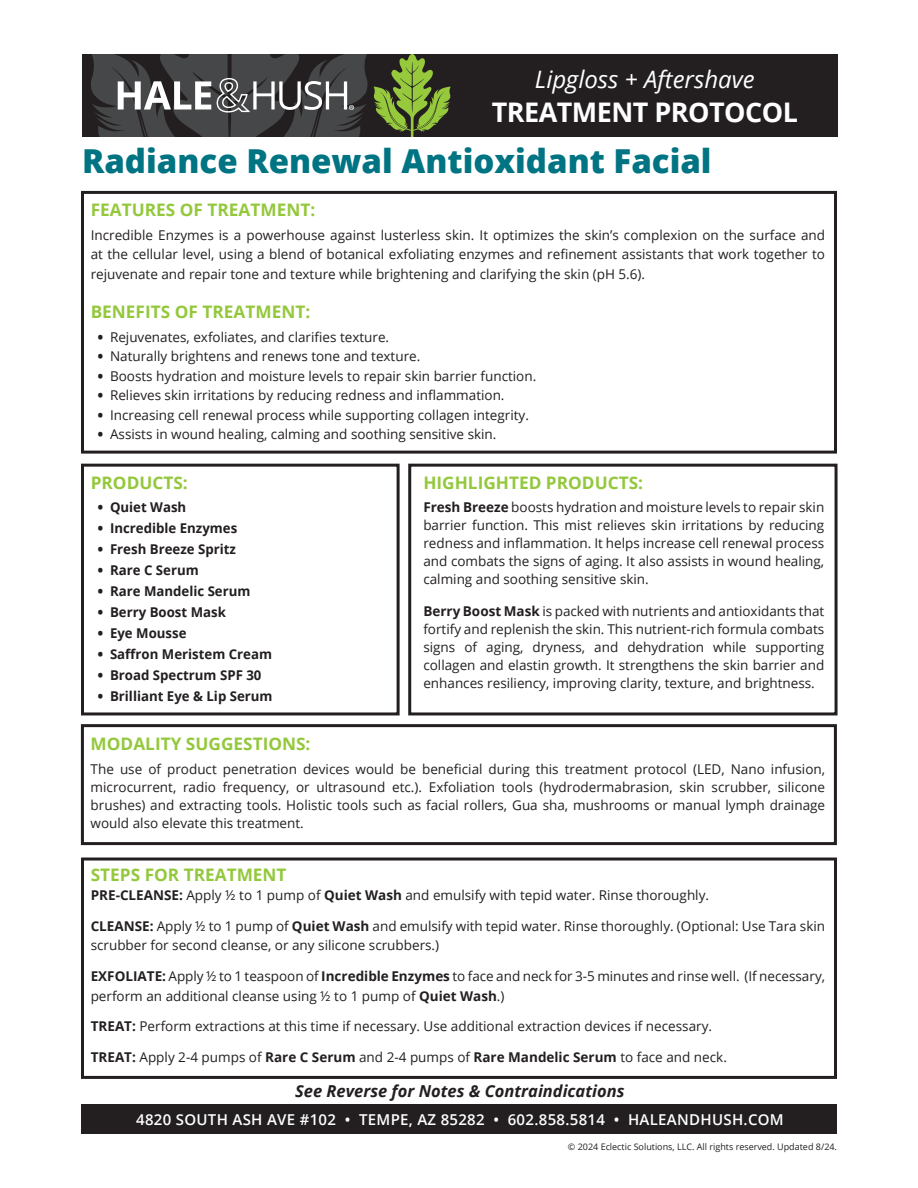
<style>
.page{position:relative;width:918px;height:1188px;background:#fff}
.page>*{position:absolute;margin:0;border:0;box-sizing:border-box;transform-origin:0 0}
.t1{font:800 33px "Open Sans";color:#007482}
.t2{font:700 27px "Open Sans";letter-spacing:-.02em;color:#fff}
.t3{font:italic 24px "Open Sans";color:#fff}
.t4{font:700 17.25px "Open Sans";color:#94c83c}
.t5{font:italic 700 16.5px "Open Sans";color:#231f20}
.t6{font:600 15px "Open Sans";letter-spacing:.02em;color:#fff}
.t7{font:13.5px/18px "Open Sans";color:#231f20;text-align:justify}
.t8{font:700 13.5px "Open Sans";color:#231f20}
.t9{font:9px "Open Sans";color:#231f20}
.s1{font-weight:800}
.s2{font-weight:700}
</style>
<div class="page">
<div style="left:81px;top:858px;width:756px;height:221px;border:3px solid #231f20"></div>
<div style="left:81px;top:191px;width:756px;height:263px;border:3px solid #231f20"></div>
<div style="left:81px;top:464px;width:319px;height:251px;border:3px solid #231f20"></div>
<div style="left:408px;top:464px;width:430px;height:251px;border:3px solid #231f20"></div>
<div style="left:81px;top:1105px;width:756px;height:29px;background:#231f20"></div>
<div style="left:82px;top:54px;width:756px;height:82px;background:#231f20"></div>
<svg style="left:91px;top:54px;width:360px;height:82px"></svg>
<div style="left:81px;top:724px;width:756px;height:121px;border:3px solid #231f20"></div>
<h3 class="t3" style="left:535px;top:62px;width:221px">Lipgloss + Aftershave</h3>
<h2 class="t2" style="left:492px;top:94px;width:308px">TREATMENT PROTOCOL</h2>
<h1 class="t1" style="left:82px;top:136px;width:631px">Radiance Renewal Antioxidant Facial</h1>
<p class="t4" style="left:91px;top:197px;width:226px">FEATURES OF TREATMENT:</p>
<p class="t7" style="left:91px;top:225px;width:736px;line-height:19.5px">Incredible Enzymes is a powerhouse against lusterless skin. It optimizes the skin’s complexion on the surface and at the cellular level, using a blend of botanical exfoliating enzymes and refinement assistants that work together to rejuvenate and repair tone and texture while brightening and clarifying the skin (pH 5.6).</p>
<p class="t4" style="left:91px;top:299px;width:221px">BENEFITS OF TREATMENT:</p>
<p class="t7" style="left:98px;top:328px;width:293px"><span class="s1">•</span> Rejuvenates, exfoliates, and clarifies texture.</p>
<p class="t7" style="left:98px;top:347px;width:324px"><span class="s1">•</span> Naturally brightens and renews tone and texture.</p>
<p class="t7" style="left:98px;top:367px;width:440px"><span class="s1">•</span> Boosts hydration and moisture levels to repair skin barrier function.</p>
<p class="t7" style="left:98px;top:386px;width:408px"><span class="s1">•</span> Relieves skin irritations by reducing redness and inflammation.</p>
<p class="t7" style="left:98px;top:405px;width:433px"><span class="s1">•</span> Increasing cell renewal process while supporting collagen integrity.</p>
<p class="t7" style="left:98px;top:425px;width:400px"><span class="s1">•</span> Assists in wound healing, calming and soothing sensitive skin.</p>
<p class="t4" style="left:91px;top:471px;width:99px">PRODUCTS:</p>
<p class="t4" style="left:423px;top:471px;width:221px">HIGHLIGHTED PRODUCTS:</p>
<p class="t7" style="left:423px;top:498px;width:402px"><span class="s2">Fresh Breeze</span> boosts hydration and moisture levels to repair skin barrier function. This mist relieves skin irritations by reducing redness and inflammation. It helps increase cell renewal process and combats the signs of aging. It also assists in wound healing, calming and soothing sensitive skin.</p>
<p class="t7" style="left:423px;top:602px;width:402px"><span class="s2">Berry Boost Mask</span> is packed with nutrients and antioxidants that fortify and replenish the skin. This nutrient-rich formula combats signs of aging, dryness, and dehydration while supporting collagen and elastin growth. It strengthens the skin barrier and enhances resiliency, improving clarity, texture, and brightness.</p>
<p class="t8" style="left:98px;top:497px;width:90px"><span class="s1">•</span> Quiet Wash</p>
<p class="t8" style="left:98px;top:518px;width:141px"><span class="s1">•</span> Incredible Enzymes</p>
<p class="t8" style="left:98px;top:539px;width:140px"><span class="s1">•</span> Fresh Breeze Spritz</p>
<p class="t8" style="left:98px;top:560px;width:102px"><span class="s1">•</span> Rare C Serum</p>
<p class="t8" style="left:98px;top:581px;width:154px"><span class="s1">•</span> Rare Mandelic Serum</p>
<p class="t8" style="left:98px;top:602px;width:130px"><span class="s1">•</span> Berry Boost Mask</p>
<p class="t8" style="left:98px;top:623px;width:90px"><span class="s1">•</span> Eye Mousse</p>
<p class="t8" style="left:98px;top:644px;width:176px"><span class="s1">•</span> Saffron Meristem Cream</p>
<p class="t8" style="left:98px;top:665px;width:165px"><span class="s1">•</span> Broad Spectrum SPF 30</p>
<p class="t8" style="left:98px;top:686px;width:176px"><span class="s1">•</span> Brilliant Eye &amp; Lip Serum</p>
<p class="t4" style="left:91px;top:732px;width:221px">MODALITY SUGGESTIONS:</p>
<p class="t7" style="left:91px;top:760px;width:736px">The use of product penetration devices would be beneficial during this treatment protocol (LED, Nano infusion, microcurrent, radio frequency, or ultrasound etc.). Exfoliation tools (hydrodermabrasion, skin scrubber, silicone brushes) and extracting tools. Holistic tools such as facial rollers, Gua sha, mushrooms or manual lymph drainage would also elevate this treatment.</p>
<p class="t4" style="left:91px;top:862px;width:197px">STEPS FOR TREATMENT</p>
<p class="t7" style="left:91px;top:886px;width:620px"><span class="s2">PRE-CLEANSE:</span> Apply ½ to 1 pump of <span class="s2">Quiet Wash</span> and emulsify with tepid water. Rinse thoroughly.</p>
<p class="t7" style="left:91px;top:916px;width:736px;line-height:19.5px"><span class="s2">CLEANSE:</span> Apply ½ to 1 pump of <span class="s2">Quiet Wash</span> and emulsify with tepid water. Rinse thoroughly. (Optional: Use Tara skin scrubber for second cleanse, or any silicone scrubbers.)</p>
<p class="t7" style="left:91px;top:966px;width:736px;line-height:19.5px"><span class="s2">EXFOLIATE:</span> Apply ½ to 1 teaspoon of <span class="s2">Incredible Enzymes</span> to face and neck for 3-5 minutes and rinse well. (If necessary, perform an additional cleanse using ½ to 1 pump of <span class="s2">Quiet Wash</span>.)</p>
<p class="t7" style="left:91px;top:1017px;width:623px"><span class="s2">TREAT:</span> Perform extractions at this time if necessary. Use additional extraction devices if necessary.</p>
<p class="t7" style="left:91px;top:1048px;width:638px"><span class="s2">TREAT:</span> Apply 2-4 pumps of <span class="s2">Rare C Serum</span> and 2-4 pumps of <span class="s2">Rare Mandelic Serum</span> to face and neck.</p>
<p class="t5" style="left:295px;top:1080px;width:331px">See Reverse for Notes &amp; Contraindications</p>
<p class="t6" style="left:136px;top:1109px;width:649px">4820 SOUTH ASH AVE #102 • TEMPE, AZ 85282 • 602.858.5814 • HALEANDHUSH.COM</p>
<p class="t9" style="left:568px;top:1140px;width:271px">© 2024 Eclectic Solutions, LLC. All rights reserved. Updated 8/24.</p>
</div>
